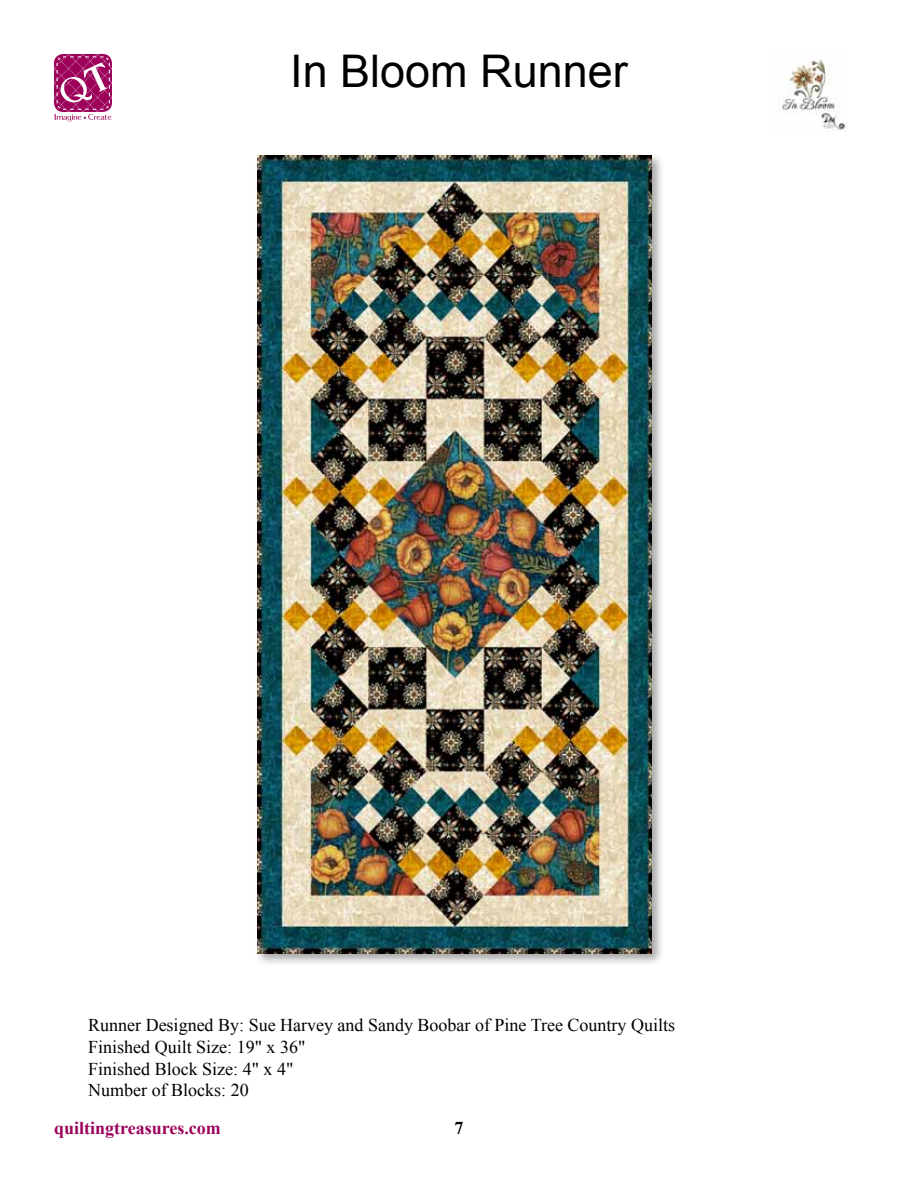
<style>
.page{position:relative;width:918px;height:1188px;background:#fff}
.page>*{position:absolute;margin:0;border:0;box-sizing:border-box;transform-origin:0 0}
.t1{font:45px "Arial";color:#000}
.t2{font:18px/21.6px "Times New Roman";color:#000}
.t3{font:700 18px "Times New Roman";color:#9c0059}
.t4{font:700 18px "Times New Roman";color:#000}
</style>
<div class="page">
<svg style="left:54px;top:54px;width:58px;height:68px"></svg>
<div style="left:254px;top:152px;width:411px;height:815px;background:#000;opacity:.35"></div>
<img style="left:257px;top:155px;width:395px;height:798px">
<img style="left:779px;top:59px;width:68px;height:73px">
<h1 class="t1" style="left:290px;top:41px;width:339px">In Bloom Runner</h1>
<p class="t2" style="left:88px;top:1014px;width:588px">Runner Designed By: Sue Harvey and Sandy Boobar of Pine Tree Country Quilts Finished Quilt Size: 19" x 36"<br>Finished Block Size: 4" x 4"<br>Number of Blocks: 20</p>
<p class="t3" style="left:54px;top:1116px;width:168px">quiltingtreasures.com</p>
<p class="t4" style="left:454px;top:1116px;width:10px">7</p>
</div>
